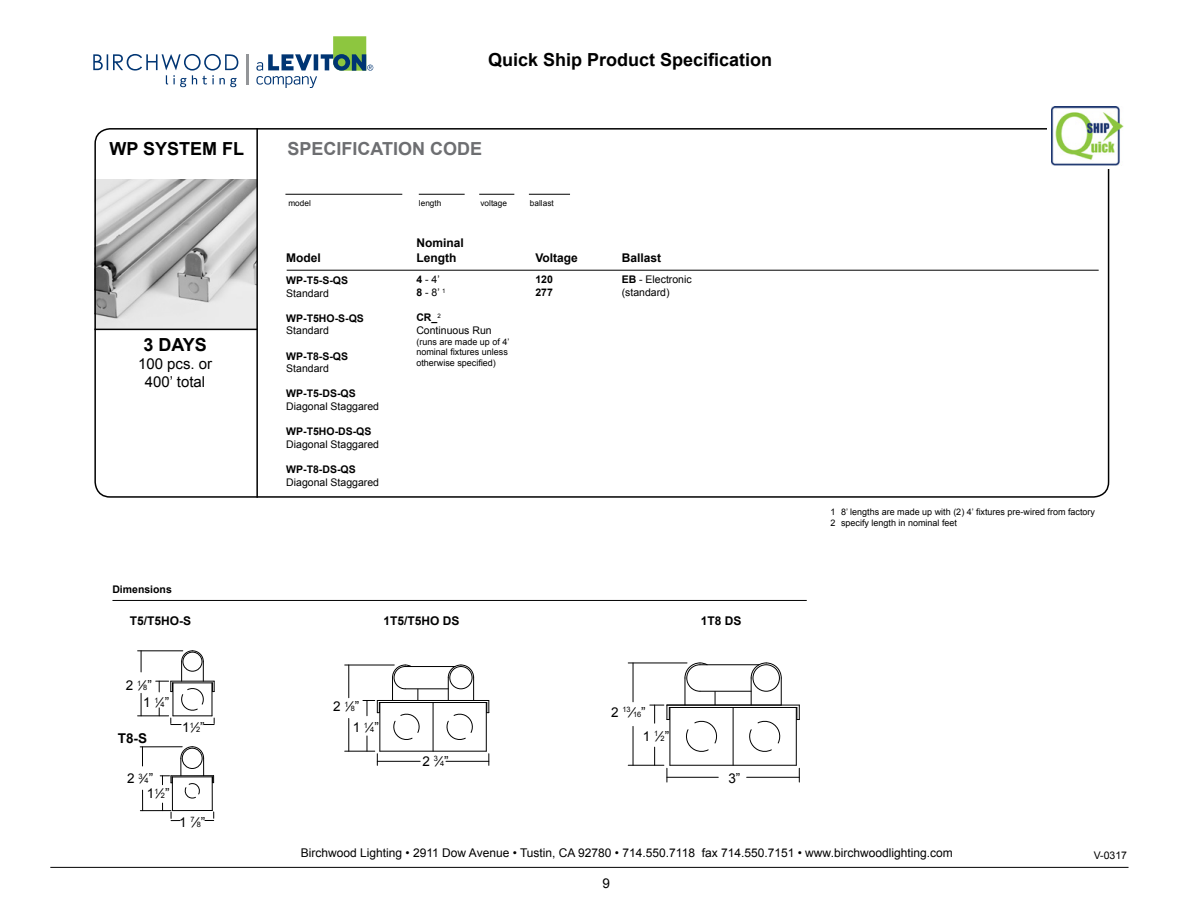
<style>
.page{position:relative;width:1188px;height:918px;background:#fff}
.page>*{position:absolute;margin:0;border:0;box-sizing:border-box;transform-origin:0 0}
.t1{font:700 18px "Arial";color:#000}
.t2{font:700 18px "Arial";color:#6d6e71}
.t3{font:15px/18px "Arial";color:#000;text-align:center}
.t4{font:13.5px/16.4px "Arial";color:#000}
.t5{font:700 13.5px "Arial";color:#000}
.t6{font:12px "Arial";color:#000}
.t7{font:700 12px/14.4px "Arial";color:#000}
.t8{font:10.5px/12.6px "Arial";color:#000}
.t9{font:700 10.5px/12.6px "Arial";color:#000}
.t10{font:9px/10.8px "Arial";color:#000}
.t11{font:8.25px "Arial";color:#000}
.t12{font:7.35px "Arial";color:#000}
.s1{font-size:7.35px}
.s2{font-weight:700}
.s3{font-size:13.5px}
</style>
<div class="page">
<img style="left:97px;top:180px;width:159px;height:149px">
<hr style="left:287px;top:270px;width:812px;height:1px;background:#000">
<hr style="left:285px;top:194px;width:117px;height:1px;background:#000">
<hr style="left:529px;top:194px;width:41px;height:1px;background:#000">
<hr style="left:479px;top:194px;width:35px;height:1px;background:#000">
<hr style="left:419px;top:194px;width:46px;height:1px;background:#000">
<hr style="left:256px;top:128px;width:2px;height:370px;background:#000">
<div style="left:94px;top:128px;width:1015px;height:370px;border:2px solid #000;border-radius:15px"></div>
<hr style="left:94px;top:329px;width:163px;height:1px;background:#000">
<svg style="left:1047px;top:106px;width:72px;height:62px"></svg>
<img style="left:1052px;top:107px;width:72px;height:58px">
<hr style="left:212px;top:777px;width:1px;height:33px;background:#000">
<hr style="left:172px;top:777px;width:1px;height:34px;background:#000">
<hr style="left:171px;top:775px;width:43px;height:1px;background:#000">
<hr style="left:172px;top:777px;width:40px;height:1px;background:#000">
<hr style="left:172px;top:810px;width:40px;height:1px;background:#000">
<svg style="left:184px;top:783px;width:16px;height:16px"></svg>
<svg style="left:180px;top:746px;width:24px;height:30px"></svg>
<svg style="left:205px;top:812px;width:9px;height:9px"></svg>
<svg style="left:171px;top:812px;width:9px;height:9px"></svg>
<hr style="left:140px;top:747px;width:42px;height:1px;background:#000">
<hr style="left:140px;top:810px;width:31px;height:1px;background:#000">
<svg style="left:142px;top:748px;width:1px;height:18px"></svg>
<svg style="left:142px;top:790px;width:1px;height:20px"></svg>
<svg style="left:160px;top:776px;width:13px;height:9px"></svg>
<hr style="left:171px;top:681px;width:43px;height:1px;background:#000">
<hr style="left:173px;top:683px;width:39px;height:1px;background:#000">
<hr style="left:173px;top:683px;width:1px;height:33px;background:#000">
<svg style="left:181px;top:688px;width:23px;height:23px"></svg>
<svg style="left:181px;top:650px;width:23px;height:31px"></svg>
<hr style="left:212px;top:683px;width:1px;height:33px;background:#000">
<hr style="left:173px;top:716px;width:39px;height:1px;background:#000">
<svg style="left:212px;top:681px;width:3px;height:11px"></svg>
<svg style="left:204px;top:718px;width:11px;height:7px"></svg>
<svg style="left:171px;top:718px;width:10px;height:7px"></svg>
<svg style="left:156px;top:681px;width:17px;height:11px"></svg>
<hr style="left:138px;top:651px;width:45px;height:1px;background:#000">
<hr style="left:138px;top:716px;width:31px;height:1px;background:#000">
<svg style="left:141px;top:651px;width:1px;height:21px"></svg>
<svg style="left:141px;top:693px;width:1px;height:23px"></svg>
<hr style="left:112px;top:600px;width:695px;height:1px;background:#000">
<svg style="left:799px;top:768px;width:1px;height:14px"></svg>
<svg style="left:667px;top:768px;width:1px;height:14px"></svg>
<hr style="left:747px;top:777px;width:52px;height:1px;background:#000">
<hr style="left:667px;top:777px;width:51px;height:1px;background:#000">
<svg style="left:654px;top:747px;width:1px;height:18px"></svg>
<hr style="left:628px;top:663px;width:59px;height:1px;background:#000">
<hr style="left:628px;top:765px;width:36px;height:1px;background:#000">
<hr style="left:633px;top:663px;width:1px;height:39px;background:#000">
<hr style="left:633px;top:726px;width:1px;height:39px;background:#000">
<hr style="left:670px;top:765px;width:126px;height:1px;background:#000">
<hr style="left:669px;top:707px;width:128px;height:1px;background:#000">
<hr style="left:670px;top:707px;width:1px;height:58px;background:#000">
<svg style="left:686px;top:720px;width:31px;height:32px"></svg>
<svg style="left:650px;top:705px;width:20px;height:18px"></svg>
<svg style="left:715px;top:692px;width:1px;height:13px"></svg>
<svg style="left:684px;top:662px;width:24px;height:43px"></svg>
<svg style="left:751px;top:662px;width:31px;height:43px"></svg>
<hr style="left:796px;top:707px;width:1px;height:58px;background:#000">
<svg style="left:797px;top:705px;width:3px;height:15px"></svg>
<hr style="left:667px;top:705px;width:132px;height:1px;background:#000">
<hr style="left:733px;top:707px;width:1px;height:58px;background:#000">
<svg style="left:749px;top:720px;width:32px;height:32px"></svg>
<hr style="left:700px;top:691px;width:51px;height:1px;background:#000">
<hr style="left:700px;top:664px;width:59px;height:1px;background:#000">
<hr style="left:446px;top:761px;width:43px;height:1px;background:#000">
<hr style="left:377px;top:761px;width:43px;height:1px;background:#000">
<svg style="left:367px;top:736px;width:1px;height:15px"></svg>
<hr style="left:345px;top:665px;width:49px;height:1px;background:#000">
<hr style="left:345px;top:751px;width:30px;height:1px;background:#000">
<hr style="left:349px;top:665px;width:1px;height:33px;background:#000">
<hr style="left:349px;top:718px;width:1px;height:33px;background:#000">
<hr style="left:380px;top:751px;width:106px;height:1px;background:#000">
<hr style="left:379px;top:702px;width:108px;height:1px;background:#000">
<hr style="left:380px;top:703px;width:1px;height:48px;background:#000">
<svg style="left:393px;top:713px;width:27px;height:27px"></svg>
<svg style="left:363px;top:700px;width:17px;height:16px"></svg>
<svg style="left:392px;top:664px;width:20px;height:36px"></svg>
<svg style="left:448px;top:664px;width:26px;height:36px"></svg>
<hr style="left:486px;top:703px;width:1px;height:48px;background:#000">
<svg style="left:486px;top:700px;width:4px;height:13px"></svg>
<hr style="left:377px;top:700px;width:112px;height:1px;background:#000">
<hr style="left:433px;top:703px;width:1px;height:48px;background:#000">
<svg style="left:446px;top:713px;width:27px;height:27px"></svg>
<hr style="left:405px;top:689px;width:43px;height:1px;background:#000">
<hr style="left:405px;top:666px;width:50px;height:1px;background:#000">
<hr style="left:50px;top:867px;width:1079px;height:1px;background:#000">
<svg style="left:256px;top:36px;width:117px;height:52px"></svg>
<hr style="left:246px;top:54px;width:2px;height:30px;background:#939598">
<svg style="left:93px;top:54px;width:145px;height:33px"></svg>
<h1 class="t1" style="left:110px;top:137px;width:136px">WP SYSTEM FL</h1>
<h1 class="t1" style="left:143px;top:333px;width:65px">3 DAYS</h1>
<h2 class="t3" style="left:138px;top:355px;width:76px">100 pcs. or<br>400’ total</h2>
<p class="t9" style="left:112px;top:583px;width:61px">Dimensions</p>
<h3 class="t7" style="left:130px;top:614px;width:63px">T5/T5HO-S</h3>
<h3 class="t4" style="left:143px;top:678px;width:27px;text-indent:-17px">2 <sup>1</sup>⁄<span class="s1">8</span>”<br>1 <sup>1</sup>⁄<span class="s1">4</span>”</h3>
<h3 class="t5" style="left:118px;top:730px;width:31px">T8-S</h3>
<h3 class="t4" style="left:127px;top:770px;width:27px">2 <sup>3</sup>⁄<span class="s1">4</span>”</h3>
<h3 class="t4" style="left:147px;top:786px;width:24px">1<sup>1</sup>⁄<span class="s1">2</span>”</h3>
<h3 class="t4" style="left:182px;top:719px;width:24px">1<sup>1</sup>⁄<span class="s1">2</span>”</h3>
<h3 class="t4" style="left:179px;top:814px;width:28px">1 <sup>7</sup>⁄<span class="s1">8</span>”</h3>
<h1 class="t1" style="left:488px;top:48px;width:286px">Quick Ship Product Specification</h1>
<h1 class="t2" style="left:287px;top:137px;width:196px">SPECIFICATION CODE</h1>
<p class="t11" style="left:288px;top:198px;width:24px">model</p>
<p class="t11" style="left:419px;top:198px;width:24px">length</p>
<p class="t11" style="left:480px;top:198px;width:28px">voltage</p>
<p class="t11" style="left:530px;top:198px;width:25px">ballast</p>
<h3 class="t7" style="left:286px;top:251px;width:36px">Model</h3>
<p class="t9" style="left:286px;top:274px;width:63px">WP-T5-S-QS</p>
<p class="t8" style="left:286px;top:287px;width:44px">Standard</p>
<p class="t9" style="left:286px;top:312px;width:79px">WP-T5HO-S-QS</p>
<p class="t8" style="left:286px;top:324px;width:44px">Standard</p>
<p class="t9" style="left:286px;top:350px;width:63px">WP-T8-S-QS</p>
<p class="t8" style="left:286px;top:362px;width:44px">Standard</p>
<p class="t9" style="left:286px;top:388px;width:71px">WP-T5-DS-QS</p>
<p class="t8" style="left:286px;top:400px;width:94px">Diagonal Staggared</p>
<p class="t9" style="left:286px;top:425px;width:87px">WP-T5HO-DS-QS</p>
<p class="t8" style="left:286px;top:438px;width:94px">Diagonal Staggared</p>
<p class="t9" style="left:286px;top:463px;width:71px">WP-T8-DS-QS</p>
<p class="t8" style="left:286px;top:476px;width:94px">Diagonal Staggared</p>
<h3 class="t7" style="left:416px;top:236px;width:49px">Nominal<br>Length</h3>
<p class="t8" style="left:416px;top:274px;width:31px"><span class="s2">4</span> - 4’<br><span class="s2">8</span> - 8’ <sup>1</sup></p>
<p class="t8" style="left:416px;top:311px;width:77px"><span class="s2">CR_</span><sup>2<br></sup>Continuous Run</p>
<p class="t10" style="left:416px;top:336px;width:95px">(runs are made up of 4’ nominal fixtures unless otherwise specified)</p>
<h3 class="t7" style="left:535px;top:251px;width:44px">Voltage</h3>
<p class="t9" style="left:535px;top:274px;width:19px">120<br>277</p>
<h3 class="t7" style="left:622px;top:251px;width:41px">Ballast</h3>
<p class="t8" style="left:622px;top:274px;width:72px"><span class="s2">EB</span> - Electronic (standard)</p>
<h3 class="t7" style="left:383px;top:614px;width:78px">1T5/T5HO DS</h3>
<h3 class="t4" style="left:353px;top:696px;width:28px;line-height:20.7px;text-indent:-19px">2 <sup>1</sup>⁄<span class="s1">8</span>”<br>1 <sup>1</sup>⁄<span class="s1">4</span>”</h3>
<h3 class="t4" style="left:423px;top:753px;width:28px">2 <sup>3</sup>⁄<span class="s1">4</span>”</h3>
<p class="t12" style="left:611px;top:707px;width:36px"><span class="s3">2</span> 13<span class="s3">⁄</span>16<span class="s3">”</span></p>
<h3 class="t4" style="left:643px;top:728px;width:28px">1 <sup>1</sup>⁄<span class="s1">2</span>”</h3>
<h3 class="t7" style="left:701px;top:614px;width:42px">1T8 DS</h3>
<h3 class="t4" style="left:728px;top:770px;width:14px">3”</h3>
<p class="t10" style="left:831px;top:506px;width:266px">1 8’ lengths are made up with (2) 4’ fixtures pre-wired from factory<br>2 specify length in nominal feet</p>
<h3 class="t6" style="left:301px;top:845px;width:653px">Birchwood Lighting • 2911 Dow Avenue • Tustin, CA 92780 • 714.550.7118 fax 714.550.7151 • www.birchwoodlighting.com</h3>
<h3 class="t4" style="left:602px;top:875px;width:9px">9</h3>
<p class="t8" style="left:1094px;top:849px;width:35px">V-0317</p>
</div>
